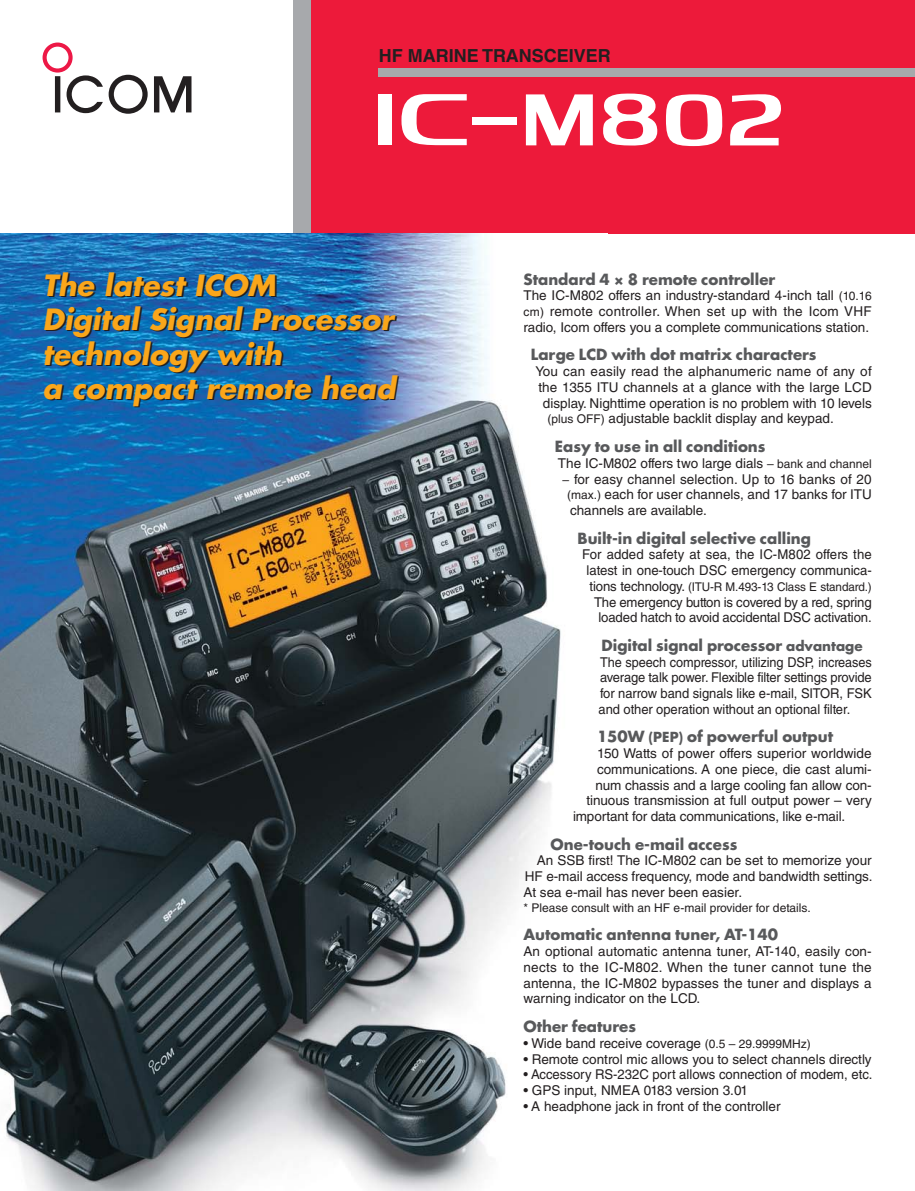
<style>
.page{position:relative;width:915px;height:1191px;background:#fff}
.page>*{position:absolute;margin:0;border:0;box-sizing:border-box;transform-origin:0 0}
.t1{font:italic 700 28.5px/34.5px "Futura";color:#faa61a}
.t2{font:700 18px "Helvetica LT Std";color:#231f20}
.t3{font:700 15px "Futura Std";color:#58595b}
.t4{font:13.5px/15.8px "Helvetica LT Std";color:#231f20;text-align:justify}
.t5{font:13.5px/15.8px "Helvetica LT Std";color:#231f20;text-align:justify;scale:.94 1}
.t6{font:12px "Helvetica LT Std";color:#231f20}
.s1{font-size:12px}
.s2{font-size:13.5px}
</style>
<div class="page">
<div style="left:310px;top:0;width:604px;height:234px;background:#ed1a3a"></div>
<svg style="left:154px;top:76px;width:37px;height:36px"></svg>
<svg style="left:109px;top:75px;width:39px;height:39px"></svg>
<svg style="left:43px;top:43px;width:60px;height:70px"></svg>
<div style="left:378px;top:68px;width:536px;height:9px;background:#a7a9ac"></div>
<div style="left:293px;top:0;width:17px;height:234px;background:#a7a9ac"></div>
<img style="left:0;top:234px;width:561px;height:956px">
<div style="left:378px;top:94px;width:14px;height:51px;background:#fff"></div>
<svg style="left:401px;top:94px;width:65px;height:51px"></svg>
<div style="left:472px;top:117px;width:44px;height:7px;background:#fff"></div>
<svg style="left:525px;top:94px;width:67px;height:51px"></svg>
<svg style="left:603px;top:94px;width:54px;height:52px"></svg>
<svg style="left:666px;top:94px;width:57px;height:52px"></svg>
<svg style="left:730px;top:94px;width:50px;height:51px"></svg>
<h2 class="t2" style="left:378px;top:49px;width:233px">HF MARINE TRANSCEIVER</h2>
<h1 class="t1" style="left:43px;top:270px;width:354px">The latest ICOM<br>Digital Signal Processor technology with<br>a compact remote head</h1>
<p class="t3" style="left:523px;top:272px;width:253px">Standard 4 × 8 remote controller</p>
<p class="t4" style="left:523px;top:289px;width:350px">The IC-M802 offers an industry-standard 4-inch tall <span class="s1">(10.16 cm)</span> remote controller. When set up with the Icom VHF radio, Icom offers you a complete communications station.</p>
<p class="t3" style="left:530px;top:348px;width:287px">Large LCD with dot matrix characters</p>
<p class="t4" style="left:535px;top:365px;width:337px">You can easily read the alphanumeric name of any of</p>
<p class="t4" style="left:538px;top:381px;width:334px">the 1355 ITU channels at a glance with the large LCD</p>
<p class="t4" style="left:542px;top:397px;width:330px">display. Nighttime operation is no problem with 10 levels</p>
<p class="t4" style="left:547px;top:412px;width:288px"><span class="s1">(plus OFF)</span> adjustable backlit display and keypad.</p>
<p class="t3" style="left:554px;top:439px;width:212px">Easy to use in all conditions</p>
<p class="t4" style="left:557px;top:457px;width:315px">The IC-M802 offers two large dials <span class="s1">– bank and channel</span></p>
<p class="t4" style="left:566px;top:472px;width:306px;text-indent:-5px"><span class="s1">–</span> for easy channel selection. Up to 16 banks of 20 <span class="s1">(max.)</span> each for user channels, and 17 banks for ITU channels are available.</p>
<p class="t3" style="left:577px;top:531px;width:235px">Built-in digital selective calling</p>
<p class="t4" style="left:581px;top:548px;width:291px;text-align:center">For added safety at sea, the IC-M802 offers the latest in one-touch DSC emergency communica-</p>
<p class="t6" style="left:589px;top:582px;width:284px"><span class="s2">tions technology.</span> (ITU-R M.493-13 Class E standard.)</p>
<p class="t4" style="left:593px;top:595px;width:279px;text-align:center">The emergency button is covered by a red, spring loaded hatch to avoid accidental DSC activation.</p>
<p class="t3" style="left:601px;top:638px;width:262px">Digital signal processor <span class="s2">advantage</span></p>
<p class="t5" style="left:598px;top:655px;width:292px">The speech compressor, utilizing DSP, increases average talk power. Flexible filter settings provide for narrow band signals like e-mail, SITOR, FSK and other operation without an optional filter.</p>
<p class="t3" style="left:596px;top:730px;width:237px">150W <span class="s2">(PEP)</span> of powerful output</p>
<p class="t4" style="left:596px;top:747px;width:276px">150 Watts of power offers superior worldwide</p>
<p class="t4" style="left:596px;top:763px;width:276px">communications. A one piece, die cast alumi-</p>
<p class="t4" style="left:595px;top:778px;width:277px">num chassis and a large cooling fan allow con-</p>
<p class="t4" style="left:586px;top:794px;width:286px">tinuous transmission at full output power – very</p>
<p class="t4" style="left:572px;top:810px;width:274px">important for data communications, like e-mail.</p>
<p class="t3" style="left:550px;top:837px;width:188px">One-touch e-mail access</p>
<p class="t4" style="left:523px;top:854px;width:350px;text-indent:14px">An SSB first! The IC-M802 can be set to memorize your HF e-mail access frequency, mode and bandwidth settings.<br>At sea e-mail has never been easier.</p>
<p class="t6" style="left:523px;top:903px;width:289px">* Please consult with an HF e-mail provider for details.</p>
<p class="t3" style="left:523px;top:928px;width:256px">Automatic antenna tuner, AT-140</p>
<p class="t4" style="left:523px;top:945px;width:350px">An optional automatic antenna tuner, AT-140, easily con&shy;nects to the IC-M802. When the tuner cannot tune the antenna, the IC-M802 bypasses the tuner and displays a warning indicator on the LCD.</p>
<p class="t3" style="left:523px;top:1019px;width:114px">Other features</p>
<p class="t4" style="left:523px;top:1036px;width:289px">• Wide band receive coverage <span class="s1">(0.5 – 29.9999MHz)</span></p>
<p class="t4" style="left:523px;top:1052px;width:349px">• Remote control mic allows you to select channels directly</p>
<p class="t4" style="left:523px;top:1068px;width:350px">• Accessory RS-232C port allows connection of modem, etc.</p>
<p class="t4" style="left:523px;top:1084px;width:226px">• GPS input, NMEA 0183 version 3.01</p>
<p class="t4" style="left:523px;top:1099px;width:258px">• A headphone jack in front of the controller</p>
</div>
